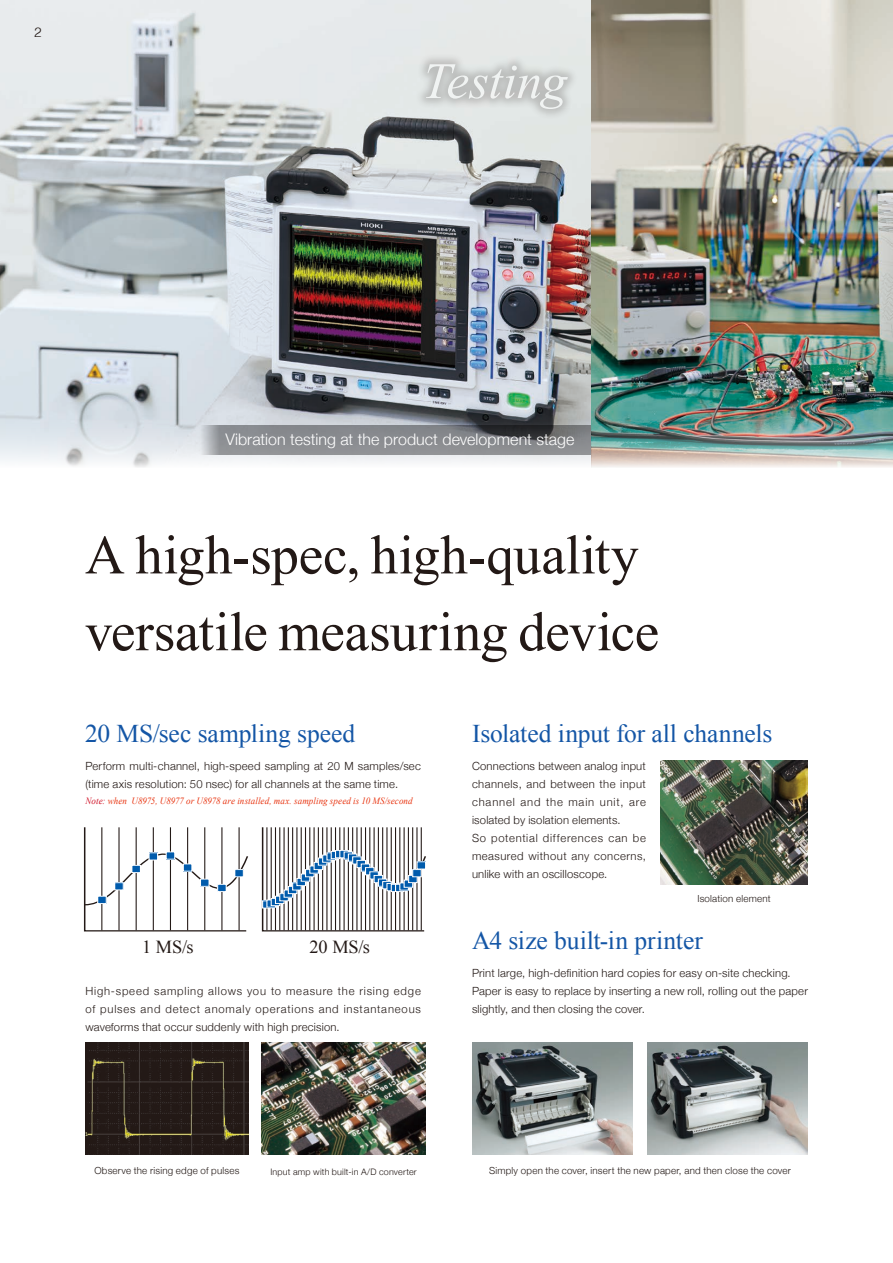
<style>
.page{position:relative;width:893px;height:1263px;background:#fff}
.page>*{position:absolute;margin:0;border:0;box-sizing:border-box;transform-origin:0 0}
.t1{font:55.2px/76.8px "Times New Roman";letter-spacing:-.005em;color:#231916}
.t2{font:italic 51px "Times New Roman";letter-spacing:-.01em;color:#fff}
.t3{font:25.5px "Times New Roman";letter-spacing:-.005em;color:#1456a6}
.t4{font:18.3px "Times New Roman";color:#231916}
.t5{font:300 15.9px "Helvetica Neue";letter-spacing:.005em;color:#fff}
.t6{font:300 13.5px "Helvetica";color:#231916}
.t7{font:300 11.25px/18px "Helvetica Neue";letter-spacing:.02em;color:#231916}
.t8{font:300 11.25px/18px "Helvetica Neue";letter-spacing:.04em;color:#231916}
.t9{font:300 9.75px "Helvetica Neue";letter-spacing:.025em;color:#231916}
.t10{font:italic 9.6px "Times New Roman";letter-spacing:.01em;color:#e8330f;scale:.94 1}
.t11{font:300 8.85px "Helvetica Neue";letter-spacing:.025em;color:#231916}
.s1{color:#d01227}
</style>
<div class="page">
<img style="left:0;top:0;width:893px;height:468px">
<img style="left:472px;top:1042px;width:161px;height:112px">
<img style="left:647px;top:1042px;width:161px;height:112px">
<img style="left:262px;top:1042px;width:163px;height:112px">
<img style="left:660px;top:760px;width:148px;height:124px">
<svg style="left:83px;top:827px;width:165px;height:105px"></svg>
<div style="left:98px;top:896px;width:8px;height:7px;background:#005bac"></div>
<div style="left:97px;top:896px;width:10px;height:8px;border:1px solid #fff"></div>
<div style="left:115px;top:883px;width:8px;height:7px;background:#005bac"></div>
<div style="left:114px;top:882px;width:10px;height:8px;border:1px solid #fff"></div>
<div style="left:132px;top:865px;width:8px;height:7px;background:#005bac"></div>
<div style="left:132px;top:865px;width:9px;height:8px;border:1px solid #fff"></div>
<div style="left:149px;top:853px;width:9px;height:7px;background:#005bac"></div>
<div style="left:149px;top:852px;width:9px;height:8px;border:1px solid #fff"></div>
<div style="left:166px;top:852px;width:9px;height:7px;background:#005bac"></div>
<div style="left:166px;top:851px;width:9px;height:8px;border:1px solid #fff"></div>
<div style="left:183px;top:864px;width:9px;height:7px;background:#005bac"></div>
<div style="left:183px;top:863px;width:9px;height:8px;border:1px solid #fff"></div>
<div style="left:200px;top:879px;width:9px;height:7px;background:#005bac"></div>
<div style="left:200px;top:879px;width:9px;height:8px;border:1px solid #fff"></div>
<div style="left:218px;top:884px;width:8px;height:7px;background:#005bac"></div>
<div style="left:217px;top:884px;width:10px;height:8px;border:1px solid #fff"></div>
<div style="left:235px;top:869px;width:8px;height:8px;background:#005bac"></div>
<div style="left:234px;top:869px;width:10px;height:8px;border:1px solid #fff"></div>
<svg style="left:261px;top:827px;width:165px;height:105px"></svg>
<svg style="left:264px;top:902px;width:3px;height:4px"></svg>
<div style="left:262px;top:900px;width:10px;height:8px;border:1px solid #fff"></div>
<div style="left:271px;top:898px;width:9px;height:8px;border:1px solid #fff"></div>
<div style="left:275px;top:896px;width:9px;height:8px;border:1px solid #fff"></div>
<svg style="left:281px;top:895px;width:6px;height:4px"></svg>
<div style="left:279px;top:893px;width:10px;height:8px;border:1px solid #fff"></div>
<svg style="left:290px;top:888px;width:5px;height:4px"></svg>
<div style="left:288px;top:886px;width:9px;height:8px;border:1px solid #fff"></div>
<svg style="left:294px;top:884px;width:6px;height:4px"></svg>
<div style="left:292px;top:882px;width:10px;height:8px;border:1px solid #fff"></div>
<svg style="left:299px;top:880px;width:5px;height:4px"></svg>
<div style="left:297px;top:878px;width:9px;height:8px;border:1px solid #fff"></div>
<svg style="left:303px;top:876px;width:5px;height:3px"></svg>
<svg style="left:307px;top:871px;width:5px;height:4px"></svg>
<div style="left:305px;top:869px;width:9px;height:8px;border:1px solid #fff"></div>
<svg style="left:311px;top:868px;width:6px;height:3px"></svg>
<div style="left:309px;top:866px;width:10px;height:7px;border:1px solid #fff"></div>
<svg style="left:316px;top:864px;width:5px;height:4px"></svg>
<div style="left:314px;top:862px;width:9px;height:8px;border:1px solid #fff"></div>
<div style="left:318px;top:858px;width:9px;height:7px;border:1px solid #fff"></div>
<div style="left:322px;top:855px;width:10px;height:7px;border:1px solid #fff"></div>
<div style="left:331px;top:851px;width:9px;height:8px;background:#005bac"></div>
<div style="left:331px;top:851px;width:9px;height:8px;border:1px solid #fff"></div>
<div style="left:335px;top:850px;width:9px;height:8px;background:#005bac"></div>
<div style="left:335px;top:850px;width:9px;height:8px;border:1px solid #fff"></div>
<div style="left:339px;top:850px;width:10px;height:8px;border:1px solid #fff"></div>
<div style="left:344px;top:851px;width:9px;height:8px;border:1px solid #fff"></div>
<div style="left:348px;top:854px;width:9px;height:7px;background:#005bac"></div>
<div style="left:348px;top:854px;width:9px;height:7px;border:1px solid #fff"></div>
<svg style="left:354px;top:858px;width:6px;height:4px"></svg>
<div style="left:352px;top:856px;width:10px;height:8px;border:1px solid #fff"></div>
<svg style="left:359px;top:862px;width:5px;height:4px"></svg>
<div style="left:357px;top:860px;width:9px;height:8px;border:1px solid #fff"></div>
<div style="left:361px;top:864px;width:9px;height:7px;background:#005bac"></div>
<div style="left:361px;top:864px;width:9px;height:7px;border:1px solid #fff"></div>
<div style="left:365px;top:868px;width:9px;height:7px;background:#005bac"></div>
<div style="left:365px;top:867px;width:9px;height:8px;border:1px solid #fff"></div>
<div style="left:370px;top:872px;width:8px;height:7px;background:#005bac"></div>
<div style="left:369px;top:871px;width:10px;height:8px;border:1px solid #fff"></div>
<svg style="left:376px;top:877px;width:5px;height:4px"></svg>
<div style="left:374px;top:875px;width:9px;height:8px;border:1px solid #fff"></div>
<div style="left:378px;top:879px;width:9px;height:7px;background:#005bac"></div>
<div style="left:378px;top:879px;width:9px;height:7px;border:1px solid #fff"></div>
<div style="left:382px;top:881px;width:10px;height:8px;border:1px solid #fff"></div>
<div style="left:387px;top:883px;width:9px;height:8px;border:1px solid #fff"></div>
<div style="left:391px;top:884px;width:9px;height:7px;background:#005bac"></div>
<div style="left:391px;top:884px;width:9px;height:8px;border:1px solid #fff"></div>
<div style="left:396px;top:884px;width:8px;height:7px;background:#005bac"></div>
<div style="left:395px;top:884px;width:9px;height:8px;border:1px solid #fff"></div>
<div style="left:399px;top:882px;width:10px;height:8px;border:1px solid #fff"></div>
<svg style="left:406px;top:882px;width:5px;height:4px"></svg>
<div style="left:404px;top:880px;width:9px;height:8px;border:1px solid #fff"></div>
<svg style="left:410px;top:877px;width:6px;height:4px"></svg>
<div style="left:408px;top:875px;width:10px;height:8px;border:1px solid #fff"></div>
<div style="left:413px;top:869px;width:8px;height:8px;background:#005bac"></div>
<div style="left:412px;top:869px;width:10px;height:8px;border:1px solid #fff"></div>
<div style="left:417px;top:862px;width:9px;height:7px;background:#005bac"></div>
<div style="left:417px;top:861px;width:9px;height:8px;border:1px solid #fff"></div>
<img style="left:85px;top:1042px;width:163px;height:112px">
<svg style="left:200px;top:425px;width:391px;height:29px;background:#838588"></svg>
<div style="left:415px;top:52px;width:164px;height:69px;background:#231916;opacity:.4"></div>
<p class="t6" style="left:34px;top:21px;width:9px">2</p>
<h2 class="t2" style="left:422px;top:46px;width:146px">Testing</h2>
<h3 class="t5" style="left:225px;top:427px;width:350px">Vibration testing at the product development stage</h3>
<h1 class="t1" style="left:85px;top:516px;width:576px">A high-spec, high-quality versatile measuring device</h1>
<h3 class="t3" style="left:85px;top:716px;width:272px">20 MS/sec sampling speed</h3>
<h3 class="t3" style="left:472px;top:716px;width:302px">Isolated input for all channels</h3>
<p class="t7" style="left:85px;top:756px;width:337px">Perform multi-channel, high-speed sampling at 20 M samples/sec (time axis resolution: 50 nsec) for all channels at the same time.</p>
<p class="t10" style="left:85px;top:794px;width:350px"><span class="s1">Note:</span> when U8975, U8977 or U8978 are installed, max. sampling speed is 10 MS/second</p>
<p class="t8" style="left:472px;top:756px;width:175px">Connections between analog input channels, and between the input channel and the main unit, are isolated by isolation elements.<br>So potential differences can be measured without any concerns, unlike with an oscilloscope.</p>
<p class="t9" style="left:697px;top:890px;width:75px">Isolation element</p>
<h3 class="t4" style="left:142px;top:935px;width:53px">1 MS/s</h3>
<h3 class="t4" style="left:310px;top:935px;width:62px">20 MS/s</h3>
<h3 class="t3" style="left:472px;top:923px;width:232px">A4 size built-in printer</h3>
<p class="t7" style="left:85px;top:981px;width:337px;text-align:justify">High-speed sampling allows you to measure the rising edge of pulses and detect anomaly operations and instantaneous waveforms that occur suddenly with high precision.</p>
<p class="t7" style="left:472px;top:963px;width:337px">Print large, high-definition hard copies for easy on-site checking.<br>Paper is easy to replace by inserting a new roll, rolling out the paper slightly, and then closing the cover.</p>
<p class="t9" style="left:94px;top:1163px;width:147px">Observe the rising edge of pulses</p>
<p class="t11" style="left:270px;top:1165px;width:148px">Input amp with built-in A/D converter</p>
<p class="t9" style="left:489px;top:1163px;width:303px">Simply open the cover, insert the new paper, and then close the cover</p>
</div>
